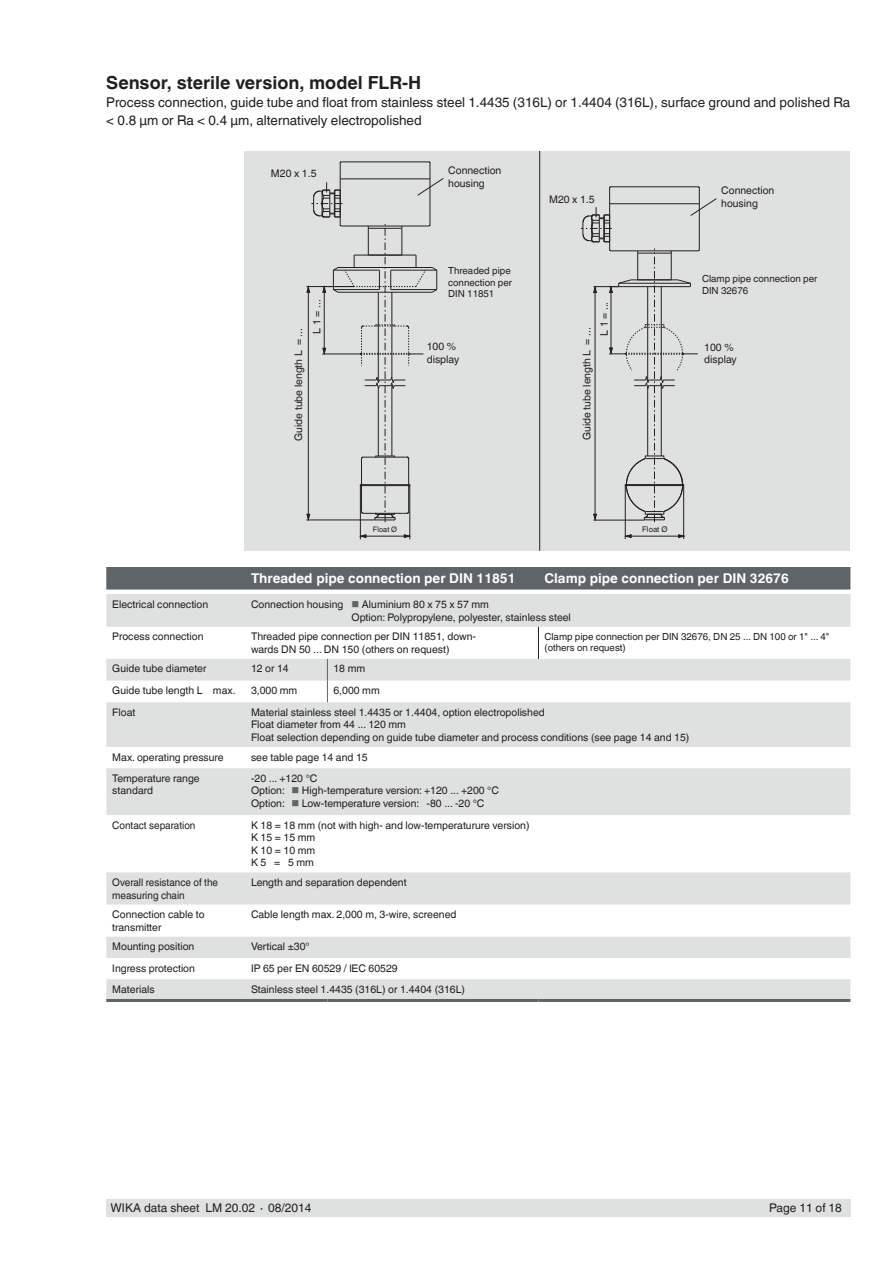
<style>
.page{position:relative;width:893px;height:1263px;background:#fff}
.page>*{position:absolute;margin:0;border:0;box-sizing:border-box;transform-origin:0 0}
.t1{font:700 18px "Helvetica World";color:#231f20}
.t2{font:13.5px/18px "Helvetica World";color:#231f20}
.t3{font:700 13.5px "Helvetica World";color:#fff}
.t4{font:12px "Helvetica World";color:#231f20}
.t5{font:10.5px/12.6px "Helvetica World";color:#231f20}
.t6{font:10.5px/12.6px "Helvetica World";color:#231f20;scale:.95 1}
.t7{font:9.75px/11.7px "Helvetica World";color:#231f20}
.t8{font:7.8px "Helvetica World";color:#231f20}
.t9{font:7.5px "Helvetica World";color:#231f20}
</style>
<div class="page">
<div style="left:106px;top:1199px;width:744px;height:17px;background:#dee1e0"></div>
<div style="left:244px;top:151px;width:605px;height:400px;background:#dee1e0"></div>
<hr style="left:340px;top:163px;width:1px;height:62px;background:#231f20">
<hr style="left:429px;top:163px;width:1px;height:62px;background:#231f20">
<hr style="left:340px;top:178px;width:90px;height:1px;background:#231f20">
<hr style="left:341px;top:161px;width:88px;height:1px;background:#231f20">
<svg style="left:311px;top:182px;width:31px;height:36px"></svg>
<hr style="left:409px;top:485px;width:1px;height:54px;background:#231f20">
<hr style="left:360px;top:485px;width:1px;height:54px;background:#231f20">
<hr style="left:306px;top:286px;width:48px;height:1px;background:#231f20">
<hr style="left:306px;top:520px;width:69px;height:1px;background:#231f20">
<hr style="left:322px;top:354px;width:39px;height:1px;background:#231f20">
<svg style="left:332px;top:224px;width:106px;height:298px"></svg>
<hr style="left:609px;top:188px;width:1px;height:62px;background:#231f20">
<hr style="left:611px;top:186px;width:87px;height:1px;background:#231f20">
<hr style="left:610px;top:203px;width:89px;height:1px;background:#231f20">
<hr style="left:699px;top:188px;width:1px;height:62px;background:#231f20">
<svg style="left:581px;top:207px;width:31px;height:36px"></svg>
<hr style="left:625px;top:485px;width:1px;height:54px;background:#231f20">
<hr style="left:683px;top:485px;width:1px;height:54px;background:#231f20">
<hr style="left:324px;top:287px;width:1px;height:66px;background:#231f20">
<svg style="left:322px;top:287px;width:4px;height:6px"></svg>
<svg style="left:322px;top:348px;width:4px;height:6px"></svg>
<hr style="left:308px;top:287px;width:1px;height:232px;background:#231f20">
<svg style="left:306px;top:286px;width:4px;height:7px"></svg>
<svg style="left:306px;top:514px;width:4px;height:6px"></svg>
<hr style="left:361px;top:536px;width:48px;height:1px;background:#231f20">
<svg style="left:360px;top:534px;width:6px;height:4px"></svg>
<svg style="left:404px;top:534px;width:6px;height:4px"></svg>
<hr style="left:626px;top:536px;width:58px;height:1px;background:#231f20">
<svg style="left:625px;top:534px;width:7px;height:4px"></svg>
<svg style="left:678px;top:534px;width:6px;height:4px"></svg>
<svg style="left:593px;top:249px;width:107px;height:273px"></svg>
<hr style="left:539px;top:151px;width:1px;height:400px;background:#231f20">
<div style="left:106px;top:567px;width:744px;height:22px;background:#5e6468"></div>
<svg style="left:106px;top:594px;width:744px;height:405px;fill:#dee1e0"></svg>
<hr style="left:538px;top:627px;width:1px;height:32px;background:#231f20">
<hr style="left:106px;top:999px;width:139px;height:3px;background:#5e6468">
<hr style="left:245px;top:999px;width:82px;height:3px;background:#5e6468">
<hr style="left:327px;top:999px;width:131px;height:3px;background:#5e6468">
<hr style="left:458px;top:999px;width:80px;height:3px;background:#5e6468">
<hr style="left:538px;top:999px;width:312px;height:3px;background:#5e6468">
<svg style="left:327px;top:659px;width:1px;height:43px"></svg>
<svg style="left:417px;top:177px;width:27px;height:19px"></svg>
<svg style="left:690px;top:198px;width:27px;height:19px"></svg>
<svg style="left:352px;top:601px;width:6px;height:6px"></svg>
<svg style="left:292px;top:787px;width:6px;height:7px"></svg>
<svg style="left:292px;top:800px;width:6px;height:6px"></svg>
<h1 class="t1" style="left:106px;top:68px;width:316px">Sensor, sterile version, model FLR-H</h1>
<p class="t2" style="left:106px;top:92px;width:745px">Process connection, guide tube and float from stainless steel 1.4435 (316L) or 1.4404 (316L), surface ground and polished Ra &lt; 0.8 μm or Ra &lt; 0.4 μm, alternatively electropolished</p>
<p class="t5" style="left:271px;top:166px;width:47px">M20 x 1.5</p>
<p class="t5" style="left:288px;top:334px;width:36px;line-height:18.5px;text-indent:-107px;rotate:-90deg">Guide tube length L = ...<br>L 1 = ...</p>
<p class="t5" style="left:448px;top:163px;width:55px">Connection housing</p>
<p class="t7" style="left:448px;top:263px;width:65px;text-align:justify">Threaded pipe connection per DIN 11851</p>
<p class="t5" style="left:427px;top:339px;width:34px">100 % display</p>
<p class="t9" style="left:373px;top:523px;width:26px">Float Ø</p>
<p class="t5" style="left:549px;top:192px;width:47px">M20 x 1.5</p>
<p class="t5" style="left:577px;top:336px;width:36px;line-height:17.4px;text-indent:-104px;rotate:-90deg">Guide tube length L = ...<br>L 1 = ...</p>
<p class="t8" style="left:642px;top:523px;width:27px">Float Ø</p>
<p class="t5" style="left:721px;top:183px;width:55px">Connection housing</p>
<p class="t7" style="left:702px;top:272px;width:117px">Clamp pipe connection per<br>DIN 32676</p>
<p class="t5" style="left:704px;top:340px;width:34px">100 % display</p>
<p class="t3" style="left:251px;top:567px;width:266px">Threaded pipe connection per DIN 11851</p>
<p class="t3" style="left:544px;top:567px;width:246px">Clamp pipe connection per DIN 32676</p>
<p class="t5" style="left:112px;top:596px;width:97px">Electrical connection</p>
<p class="t5" style="left:251px;top:597px;width:94px">Connection housing</p>
<p class="t5" style="left:351px;top:597px;width:221px;text-indent:10px">Aluminium 80 x 75 x 57 mm<br>Option: Polypropylene, polyester, stainless steel</p>
<p class="t5" style="left:112px;top:629px;width:93px">Process connection</p>
<p class="t5" style="left:251px;top:629px;width:226px">Threaded pipe connection per DIN 11851, down&shy;wards DN 50 ... DN 150 (others on request)</p>
<p class="t7" style="left:544px;top:629px;width:286px">Clamp pipe connection per DIN 32676, DN 25 ... DN 100 or 1" ... 4" (others on request)</p>
<p class="t5" style="left:112px;top:661px;width:96px">Guide tube diameter</p>
<p class="t5" style="left:251px;top:661px;width:39px">12 or 14</p>
<p class="t5" style="left:333px;top:661px;width:33px">18 mm</p>
<p class="t5" style="left:112px;top:683px;width:125px">Guide tube length L max.</p>
<p class="t5" style="left:251px;top:683px;width:48px">3,000 mm</p>
<p class="t5" style="left:333px;top:683px;width:48px">6,000 mm</p>
<p class="t5" style="left:112px;top:705px;width:25px">Float</p>
<p class="t5" style="left:251px;top:705px;width:440px">Material stainless steel 1.4435 or 1.4404, option electropolished<br>Float diameter from 44 ... 120 mm<br>Float selection depending on guide tube diameter and process conditions (see page 14 and 15)</p>
<p class="t5" style="left:112px;top:749px;width:113px">Max. operating pressure</p>
<p class="t5" style="left:251px;top:749px;width:118px">see table page 14 and 15</p>
<p class="t5" style="left:112px;top:771px;width:89px">Temperature range standard</p>
<p class="t5" style="left:251px;top:771px;width:68px">-20 ... +120 °C<br>Option:</p>
<p class="t5" style="left:302px;top:783px;width:199px">High-temperature version: +120 ... +200 °C</p>
<p class="t5" style="left:251px;top:796px;width:35px">Option:</p>
<p class="t5" style="left:302px;top:796px;width:184px">Low-temperature version: -80 ... -20 °C</p>
<p class="t6" style="left:112px;top:817px;width:89px">Contact separation</p>
<p class="t5" style="left:251px;top:817px;width:280px">K 18 = 18 mm (not with high- and low-temperaturure version)<br>K 15 = 15 mm<br>K 10 = 10 mm<br>K 5 = 5 mm</p>
<p class="t6" style="left:112px;top:875px;width:113px">Overall resistance of the measuring chain</p>
<p class="t5" style="left:251px;top:875px;width:157px">Length and separation dependent</p>
<p class="t5" style="left:112px;top:907px;width:94px">Connection cable to transmitter</p>
<p class="t5" style="left:251px;top:907px;width:207px">Cable length max. 2,000 m, 3-wire, screened</p>
<p class="t5" style="left:112px;top:939px;width:84px">Mounting position</p>
<p class="t5" style="left:251px;top:939px;width:60px">Vertical ±30°</p>
<p class="t5" style="left:112px;top:960px;width:84px">Ingress protection</p>
<p class="t5" style="left:251px;top:960px;width:148px">IP 65 per EN 60529 / lEC 60529</p>
<p class="t5" style="left:112px;top:982px;width:44px">Materials</p>
<p class="t5" style="left:251px;top:982px;width:216px">Stainless steel 1.4435 (316L) or 1.4404 (316L)</p>
<p class="t4" style="left:111px;top:1198px;width:202px">WIKA data sheet LM 20.02 ∙ 08/2014</p>
<p class="t4" style="left:769px;top:1198px;width:74px">Page 11 of 18</p>
</div>
